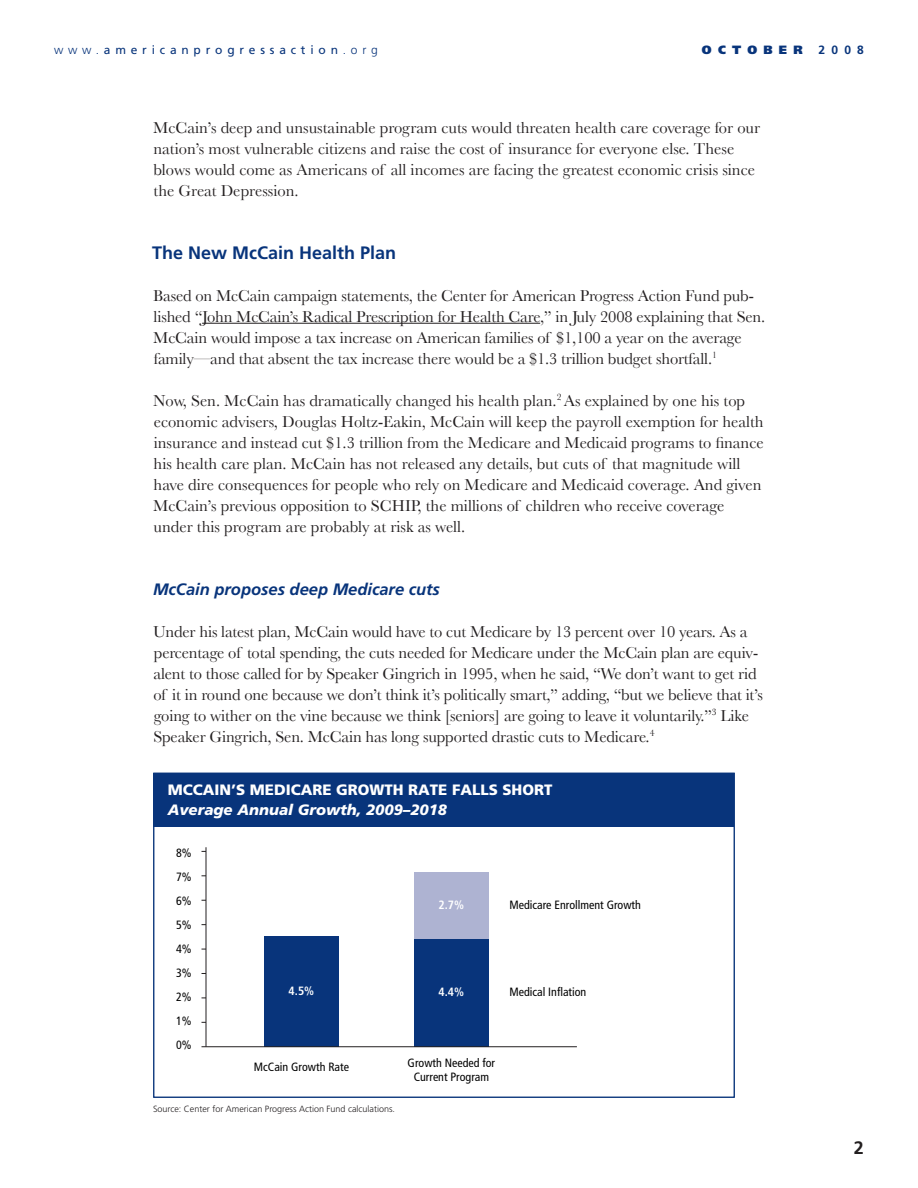
<style>
.page{position:relative;width:918px;height:1188px;background:#fff}
.page>*{position:absolute;margin:0;border:0;box-sizing:border-box;transform-origin:0 0}
.Header1{font:700 18px "Frutiger";color:#08347b}
.t1{font:700 18px "Frutiger";color:#231f20}
.Body_Text{font:16.5px/21px "Baskerville";letter-spacing:-.01em;color:#231f20}
.Header2{font:italic 700 16.5px "Frutiger";color:#08347b}
.t2{font:900 15px/19.5px "Frutiger";color:#fff}
.t3{font:condensed 12px/24px "Frutiger";color:#000;text-align:center}
.t4{font:12px "Frutiger";letter-spacing:.4em;color:#08347b}
.t5{font:700 condensed 12px "Frutiger";color:#fff}
.t6{font:900 12px "Frutiger";letter-spacing:.52em;color:#08347b}
.t7{font:700 12px "Frutiger";color:#08347b}
.Source{font:300 9px "Frutiger";color:#231f20}
.s1{font-weight:300}
.s2{font-style:italic}
</style>
<div class="page">
<hr style="left:202px;top:323px;width:338px;height:1px;background:#231f20">
<div style="left:154px;top:773px;width:580px;height:54px;background:#08347b"></div>
<hr style="left:206px;top:847px;width:1px;height:200px;background:#231f20">
<div style="left:264px;top:936px;width:75px;height:111px;background:#08347b"></div>
<div style="left:414px;top:939px;width:75px;height:108px;background:#08347b"></div>
<div style="left:414px;top:872px;width:75px;height:67px;background:#aeb3d2"></div>
<hr style="left:206px;top:1046px;width:371px;height:1px;background:#231f20">
<p class="t4" style="left:54px;top:43px;width:325px"><span class="s1">www.</span>americanprogressaction<span class="s1">.org</span></p>
<p class="t6" style="left:702px;top:42px;width:102px">OCTOBER</p>
<p class="t7" style="left:819px;top:43px;width:47px">2008</p>
<p class="Body_Text" style="left:153px;top:117px;width:609px">McCain’s deep and unsustainable program cuts would threaten health care coverage for our nation’s most vulnerable citizens and raise the cost of insurance for everyone else. These blows would come as Americans of all incomes are facing the greatest economic crisis since the Great Depression.</p>
<p class="Header1" style="left:152px;top:242px;width:246px">The New McCain Health Plan</p>
<p class="Body_Text" style="left:153px;top:285px;width:614px">Based on McCain campaign statements, the Center for American Progress Action Fund pub&shy;lished “John McCain’s Radical Prescription for Health Care,” in July 2008 explaining that Sen.<br>McCain would impose a tax increase on American families of $1,100 a year on the average family—and that absent the tax increase there would be a $1.3 trillion budget shortfall.<sup>1</sup></p>
<p class="Body_Text" style="left:153px;top:390px;width:612px">Now, Sen. McCain has dramatically changed his health plan.<sup>2</sup> As explained by one his top economic advisers, Douglas Holtz-Eakin, McCain will keep the payroll exemption for health insurance and instead cut $1.3 trillion from the Medicare and Medicaid programs to finance his health care plan. McCain has not released any details, but cuts of that magnitude will have dire consequences for people who rely on Medicare and Medicaid coverage. And given McCain’s previous opposition to SCHIP, the millions of children who receive coverage under this program are probably at risk as well.</p>
<p class="Header2" style="left:153px;top:579px;width:288px">McCain proposes deep Medicare cuts</p>
<p class="Body_Text" style="left:153px;top:621px;width:612px">Under his latest plan, McCain would have to cut Medicare by 13 percent over 10 years. As a percentage of total spending, the cuts needed for Medicare under the McCain plan are equiv&shy;alent to those called for by Speaker Gingrich in 1995, when he said, “We don’t want to get rid of it in round one because we don’t think it’s politically smart,” adding, “but we believe that it’s going to wither on the vine because we think [seniors] are going to leave it voluntarily.”<sup>3</sup> Like Speaker Gingrich, Sen. McCain has long supported drastic cuts to Medicare.<sup>4</sup></p>
<p class="t2" style="left:168px;top:780px;width:386px">MCCAIN’S MEDICARE GROWTH RATE FALLS SHORT<br><span class="s2">Average Annual Growth, 2009–2018</span></p>
<p class="t3" style="left:176px;top:841px;width:17px;text-align:justify">8% 7% 6% 5% 4% 3% 2% 1% 0%</p>
<p class="t3" style="left:509px;top:893px;width:133px">Medicare Enrollment Growth</p>
<p class="t5" style="left:439px;top:898px;width:27px">2.7%</p>
<p class="t5" style="left:289px;top:984px;width:27px">4.5%</p>
<p class="t3" style="left:509px;top:980px;width:78px">Medical Inflation</p>
<p class="t5" style="left:439px;top:985px;width:27px">4.4%</p>
<p class="t3" style="left:254px;top:1055px;width:97px">McCain Growth Rate</p>
<p class="t3" style="left:408px;top:1056px;width:89px;line-height:14.4px">Growth Needed for<br>Current Program</p>
<p class="Source" style="left:153px;top:1104px;width:244px">Source: Center for American Progress Action Fund calculations.</p>
<p class="t1" style="left:854px;top:1137px;width:12px">2</p>
</div>
